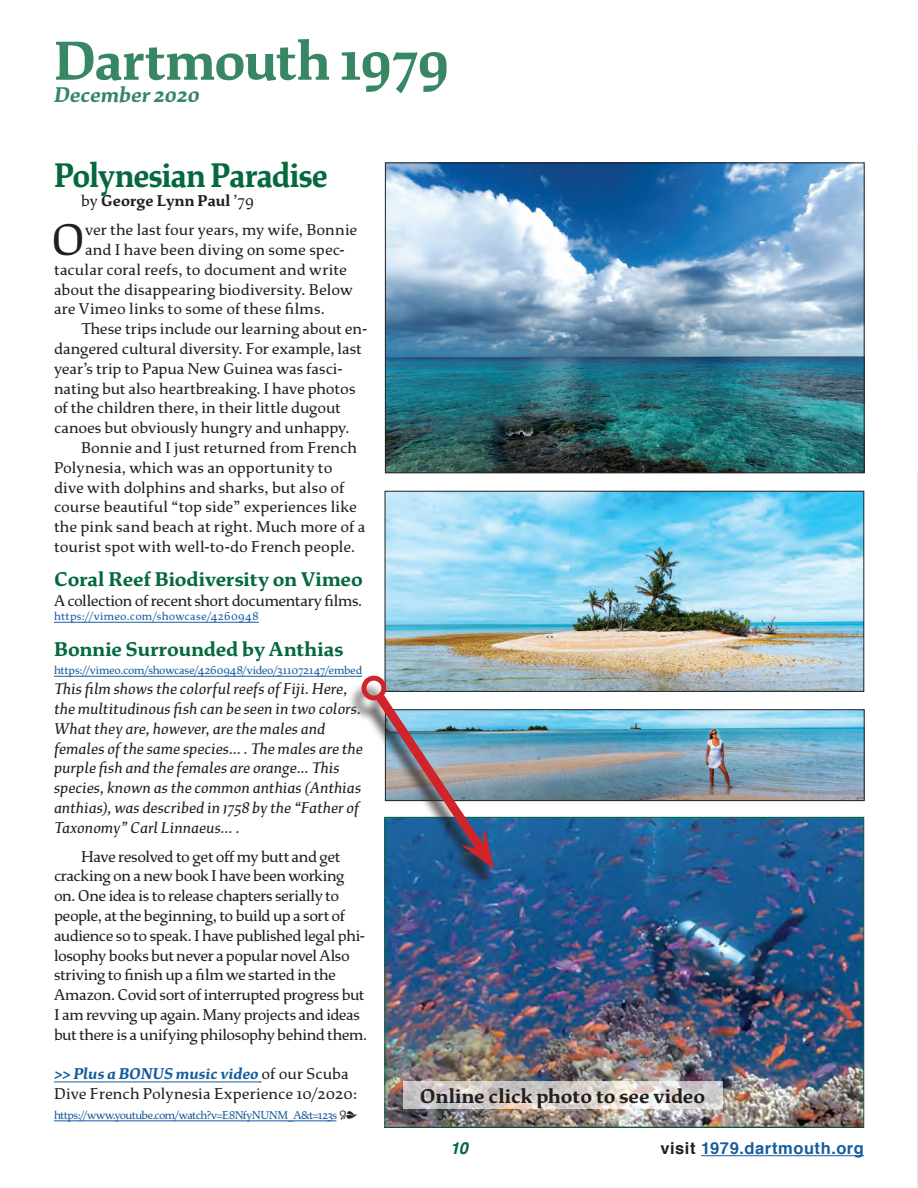
<style>
.page{position:relative;width:918px;height:1188px;background:#fff}
.page>*{position:absolute;margin:0;border:0;box-sizing:border-box;transform-origin:0 0}
.t1{font:700 58.5px "Dartmouth Ruzicka";letter-spacing:-.025em;color:#06693e;scale:.96 1}
.Paragraph_Text_Lead{font:46.95px "Dartmouth Ruzicka";color:#231f20}
.Paragraph_Heading{font:700 36px "Dartmouth Ruzicka";letter-spacing:-.025em;color:#06693e;scale:.89 1}
.t2{font:italic 700 22.5px "Dartmouth Ruzicka";letter-spacing:.005em;color:#06693e}
.Paragraph_Sub_head{font:700 21px "Dartmouth Ruzicka";color:#06693e}
.t3{font:700 21px "Dartmouth Ruzicka";letter-spacing:.005em;color:#231f20}
.Paragraph_Text_2{font:16.5px/19.8px "Dartmouth Ruzicka";letter-spacing:-.01em;color:#231f20}
.Paragraph_Sub_head-2{font:italic 16.5px/19.8px "Dartmouth Ruzicka";color:#231f20}
.Paragraph_Text_Lead-2{font:16.5px "Dartmouth Ruzicka";letter-spacing:.005em;color:#231f20}
.Paragraph_Sub_head-3{font:16.5px "Dartmouth Ruzicka";letter-spacing:-.025em;color:#231f20}
.t4{font:700 16.5px "Helvetica";letter-spacing:.03em;color:#175d9e}
.Paragraph_Text_2-2{font:700 16.5px "Dartmouth Ruzicka";letter-spacing:.005em;color:#231f20}
.t5{font:italic 700 16.5px "Helvetica";color:#06693e}
.Paragraph_Sub_head-4{font:12px "Dartmouth Ruzicka";color:#175d9e}
.Paragraph_Text_2-3{font:12px "Dartmouth Ruzicka";letter-spacing:-.045em;color:#175d9e}
.Paragraph_Sub_head-5{font:12px "Dartmouth Ruzicka";letter-spacing:.025em;color:#175d9e}
.s1{font-weight:400}
.s2{font-weight:700;font-style:italic;color:#175d9e}
.s3{font-size:16.5px;color:#231f20}
.s4{color:#231f20}
</style>
<div class="page">
<hr style="left:701px;top:1155px;width:163px;height:1px;background:#175d9e">
<hr style="left:917px;top:145px;width:1px;height:218px;background:#f4f5e6">
<hr style="left:917px;top:473px;width:1px;height:714px;background:#e0e8e1">
<hr style="left:54px;top:622px;width:205px;height:1px;background:#175d9e">
<hr style="left:54px;top:676px;width:308px;height:1px;background:#175d9e">
<hr style="left:54px;top:1082px;width:205px;height:1px;background:#175d9e">
<hr style="left:54px;top:1121px;width:282px;height:1px;background:#175d9e">
<img style="left:387px;top:165px;width:475px;height:306px">
<div style="left:385px;top:163px;width:479px;height:310px;border:1px solid #231f20"></div>
<img style="left:387px;top:493px;width:475px;height:197px">
<div style="left:385px;top:491px;width:479px;height:201px;border:1px solid #231f20"></div>
<img style="left:496px;top:712px;width:366px;height:87px">
<div style="left:385px;top:710px;width:479px;height:91px;border:1px solid #231f20"></div>
<img style="left:387px;top:819px;width:475px;height:306px">
<div style="left:348px;top:681px;width:148px;height:209px;background:#231f20;opacity:.75"></div>
<img style="left:361px;top:675px;width:133px;height:194px">
<svg style="left:403px;top:1082px;width:320px;height:27px;background:#d8d2cf"></svg>
<h1 class="t1" style="left:54px;top:27px;width:413px">Dartmouth 1979</h1>
<h3 class="t2" style="left:54px;top:80px;width:147px">December 2020</h3>
<p class="Paragraph_Heading" style="left:54px;top:154px;width:309px">Polynesian Paradise</p>
<p class="Paragraph_Text_2-2" style="left:81px;top:192px;width:174px"><span class="s1">by</span> George Lynn Paul <span class="s1">’79</span></p>
<p class="Paragraph_Text_Lead" style="left:51px;top:213px;width:36px">O</p>
<p class="Paragraph_Text_Lead-2" style="left:85px;top:220px;width:274px">ver the last four years, my wife, Bonnie</p>
<p class="Paragraph_Text_Lead-2" style="left:85px;top:240px;width:261px">and I have been diving on some spec-</p>
<p class="Paragraph_Text_Lead-2" style="left:54px;top:260px;width:294px">tacular coral reefs, to document and write</p>
<p class="Paragraph_Text_Lead-2" style="left:54px;top:280px;width:300px">about the disappearing biodiversity. Below</p>
<p class="Paragraph_Text_Lead-2" style="left:54px;top:300px;width:272px">are Vimeo links to some of these films.</p>
<p class="Paragraph_Text_2" style="left:54px;top:319px;width:315px;text-indent:27px">These trips include our learning about en&shy;dangered cultural diversity. For example, last year’s trip to Papua New Guinea was fasci&shy;nating but also heartbreaking. I have photos of the children there, in their little dugout canoes but obviously hungry and unhappy.</p>
<p class="Paragraph_Text_2" style="left:54px;top:438px;width:313px;text-indent:27px">Bonnie and I just returned from French Polynesia, which was an opportunity to dive with dolphins and sharks, but also of course beautiful “top side” experiences like the pink sand beach at right. Much more of a tourist spot with well-to-do French people.</p>
<p class="Paragraph_Sub_head" style="left:54px;top:567px;width:310px">Coral Reef Biodiversity on Vimeo</p>
<p class="Paragraph_Sub_head-3" style="left:54px;top:591px;width:310px">A collection of recent short documentary films.</p>
<p class="Paragraph_Sub_head-5" style="left:54px;top:610px;width:206px">https://vimeo.com/showcase/4260948</p>
<p class="Paragraph_Sub_head" style="left:54px;top:637px;width:291px">Bonnie Surrounded by Anthias</p>
<p class="Paragraph_Sub_head-4" style="left:54px;top:664px;width:310px">https://vimeo.com/showcase/4260948/video/311072147/embed</p>
<p class="Paragraph_Sub_head-2" style="left:54px;top:679px;width:310px">This film shows the colorful reefs of Fiji. Here, the multitudinous fish can be seen in two colors.<br>What they are, however, are the males and females of the same species... . The males are the purple fish and the females are orange... This species, known as the common anthias (Anthias anthias), was described in 1758 by the “Father of Taxonomy” Carl Linnaeus... .</p>
<p class="Paragraph_Text_2" style="left:54px;top:847px;width:315px;text-indent:27px">Have resolved to get off my butt and get cracking on a new book I have been working on. One idea is to release chapters serially to people, at the beginning, to build up a sort of audience so to speak. I have published legal phi&shy;losophy books but never a popular novel Also striving to finish up a film we started in the Amazon. Covid sort of interrupted progress but I am revving up again. Many projects and ideas but there is a unifying philosophy behind them.</p>
<p class="Paragraph_Text_2" style="left:54px;top:1064px;width:305px"><span class="s2">&gt;&gt; Plus a BONUS music video</span> of our Scuba<br>Dive French Polynesia Experience 10/2020:</p>
<p class="Paragraph_Text_2-3" style="left:54px;top:1108px;width:305px">https://www.youtube.com/watch?v=E8NfyNUNM_A&amp;t=123s <span class="s3">❧</span></p>
<p class="t3" style="left:420px;top:1084px;width:287px">Online click photo to see video</p>
<p class="t5" style="left:450px;top:1135px;width:19px">10</p>
<p class="t4" style="left:661px;top:1135px;width:205px"><span class="s4">visit</span> 1979.dartmouth.org</p>
</div>
